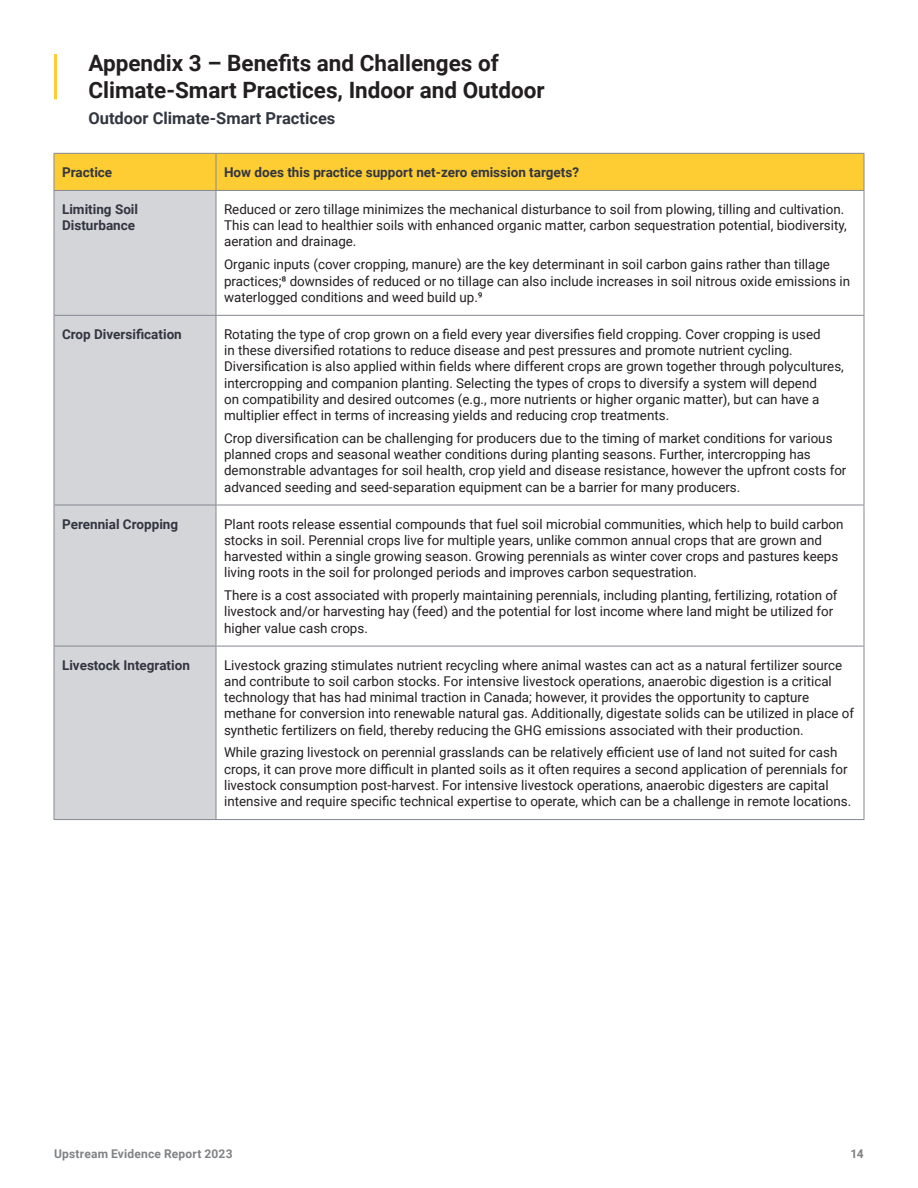
<style>
.page{position:relative;width:918px;height:1188px;background:#fff}
.page>*{position:absolute;margin:0;border:0;box-sizing:border-box;transform-origin:0 0}
.t1{font:700 22.5px/27px "Roboto";color:#231f20}
.t2{font:700 16.5px "Roboto";color:#323640}
.t3{font:13.5px/16.2px "Roboto";color:#231f20}
.t4{font:700 13.5px/16.2px "Roboto";color:#323640}
.t5{font:700 12px "Roboto";letter-spacing:.02em;color:#808285}
</style>
<div class="page">
<div style="left:55px;top:154px;width:809px;height:36px;background:#fecd33"></div>
<div style="left:55px;top:191px;width:161px;height:628px;background:#d3d5d9"></div>
<hr style="left:54px;top:153px;width:162px;height:1px;background:#858891">
<hr style="left:216px;top:153px;width:648px;height:1px;background:#858891">
<hr style="left:54px;top:190px;width:162px;height:1px;background:#858891">
<hr style="left:216px;top:190px;width:648px;height:1px;background:#858891">
<hr style="left:54px;top:315px;width:162px;height:1px;background:#858891">
<hr style="left:216px;top:315px;width:648px;height:1px;background:#858891">
<hr style="left:54px;top:505px;width:162px;height:1px;background:#858891">
<hr style="left:216px;top:505px;width:648px;height:1px;background:#858891">
<hr style="left:54px;top:646px;width:162px;height:1px;background:#858891">
<hr style="left:216px;top:646px;width:648px;height:1px;background:#858891">
<hr style="left:54px;top:819px;width:162px;height:1px;background:#858891">
<hr style="left:216px;top:819px;width:648px;height:1px;background:#858891">
<hr style="left:54px;top:154px;width:1px;height:36px;background:#858891">
<hr style="left:216px;top:154px;width:1px;height:36px;background:#858891">
<hr style="left:864px;top:154px;width:1px;height:36px;background:#858891">
<hr style="left:54px;top:191px;width:1px;height:124px;background:#858891">
<hr style="left:216px;top:191px;width:1px;height:124px;background:#858891">
<hr style="left:864px;top:191px;width:1px;height:124px;background:#858891">
<hr style="left:54px;top:316px;width:1px;height:189px;background:#858891">
<hr style="left:216px;top:316px;width:1px;height:189px;background:#858891">
<hr style="left:864px;top:316px;width:1px;height:189px;background:#858891">
<hr style="left:54px;top:505px;width:1px;height:141px;background:#858891">
<hr style="left:216px;top:505px;width:1px;height:141px;background:#858891">
<hr style="left:864px;top:505px;width:1px;height:141px;background:#858891">
<hr style="left:54px;top:646px;width:1px;height:173px;background:#858891">
<hr style="left:216px;top:646px;width:1px;height:173px;background:#858891">
<hr style="left:864px;top:646px;width:1px;height:173px;background:#858891">
<hr style="left:54px;top:54px;width:3px;height:45px;background:#fecd33">
<h1 class="t1" style="left:88px;top:49px;width:458px">Appendix 3 – Benefits and Challenges of<br>Climate-Smart Practices, Indoor and Outdoor</h1>
<p class="t2" style="left:88px;top:107px;width:249px">Outdoor Climate-Smart Practices</p>
<p class="t4" style="left:62px;top:164px;width:52px">Practice</p>
<p class="t4" style="left:224px;top:164px;width:357px">How does this practice support net-zero emission targets?</p>
<p class="t4" style="left:62px;top:201px;width:78px">Limiting Soil<br>Disturbance</p>
<p class="t3" style="left:224px;top:201px;width:624px">Reduced or zero tillage minimizes the mechanical disturbance to soil from plowing, tilling and cultivation.<br>This can lead to healthier soils with enhanced organic matter, carbon sequestration potential, biodiversity, aeration and drainage.</p>
<p class="t3" style="left:224px;top:256px;width:628px">Organic inputs (cover cropping, manure) are the key determinant in soil carbon gains rather than tillage practices;8 downsides of reduced or no tillage can also include increases in soil nitrous oxide emissions in waterlogged conditions and weed build up.9</p>
<p class="t4" style="left:62px;top:326px;width:121px">Crop Diversification</p>
<p class="t3" style="left:224px;top:326px;width:621px">Rotating the type of crop grown on a field every year diversifies field cropping. Cover cropping is used<br>in these diversified rotations to reduce disease and pest pressures and promote nutrient cycling.<br>Diversification is also applied within fields where different crops are grown together through polycultures, intercropping and companion planting. Selecting the types of crops to diversify a system will depend<br>on compatibility and desired outcomes (e.g., more nutrients or higher organic matter), but can have a multiplier effect in terms of increasing yields and reducing crop treatments.</p>
<p class="t3" style="left:224px;top:430px;width:624px">Crop diversification can be challenging for producers due to the timing of market conditions for various planned crops and seasonal weather conditions during planting seasons. Further, intercropping has demonstrable advantages for soil health, crop yield and disease resistance, however the upfront costs for advanced seeding and seed-separation equipment can be a barrier for many producers.</p>
<p class="t4" style="left:62px;top:515px;width:118px">Perennial Cropping</p>
<p class="t3" style="left:224px;top:515px;width:621px">Plant roots release essential compounds that fuel soil microbial communities, which help to build carbon stocks in soil. Perennial crops live for multiple years, unlike common annual crops that are grown and harvested within a single growing season. Growing perennials as winter cover crops and pastures keeps living roots in the soil for prolonged periods and improves carbon sequestration.</p>
<p class="t3" style="left:224px;top:587px;width:615px">There is a cost associated with properly maintaining perennials, including planting, fertilizing, rotation of livestock and/or harvesting hay (feed) and the potential for lost income where land might be utilized for higher value cash crops.</p>
<p class="t4" style="left:62px;top:656px;width:129px">Livestock Integration</p>
<p class="t3" style="left:224px;top:656px;width:631px">Livestock grazing stimulates nutrient recycling where animal wastes can act as a natural fertilizer source and contribute to soil carbon stocks. For intensive livestock operations, anaerobic digestion is a critical technology that has had minimal traction in Canada; however, it provides the opportunity to capture methane for conversion into renewable natural gas. Additionally, digestate solids can be utilized in place of synthetic fertilizers on field, thereby reducing the GHG emissions associated with their production.</p>
<p class="t3" style="left:224px;top:744px;width:629px">While grazing livestock on perennial grasslands can be relatively efficient use of land not suited for cash crops, it can prove more difficult in planted soils as it often requires a second application of perennials for livestock consumption post-harvest. For intensive livestock operations, anaerobic digesters are capital intensive and require specific technical expertise to operate, which can be a challenge in remote locations.</p>
<p class="t5" style="left:54px;top:1145px;width:180px">Upstream Evidence Report 2023</p>
<p class="t5" style="left:851px;top:1145px;width:15px">14</p>
</div>
